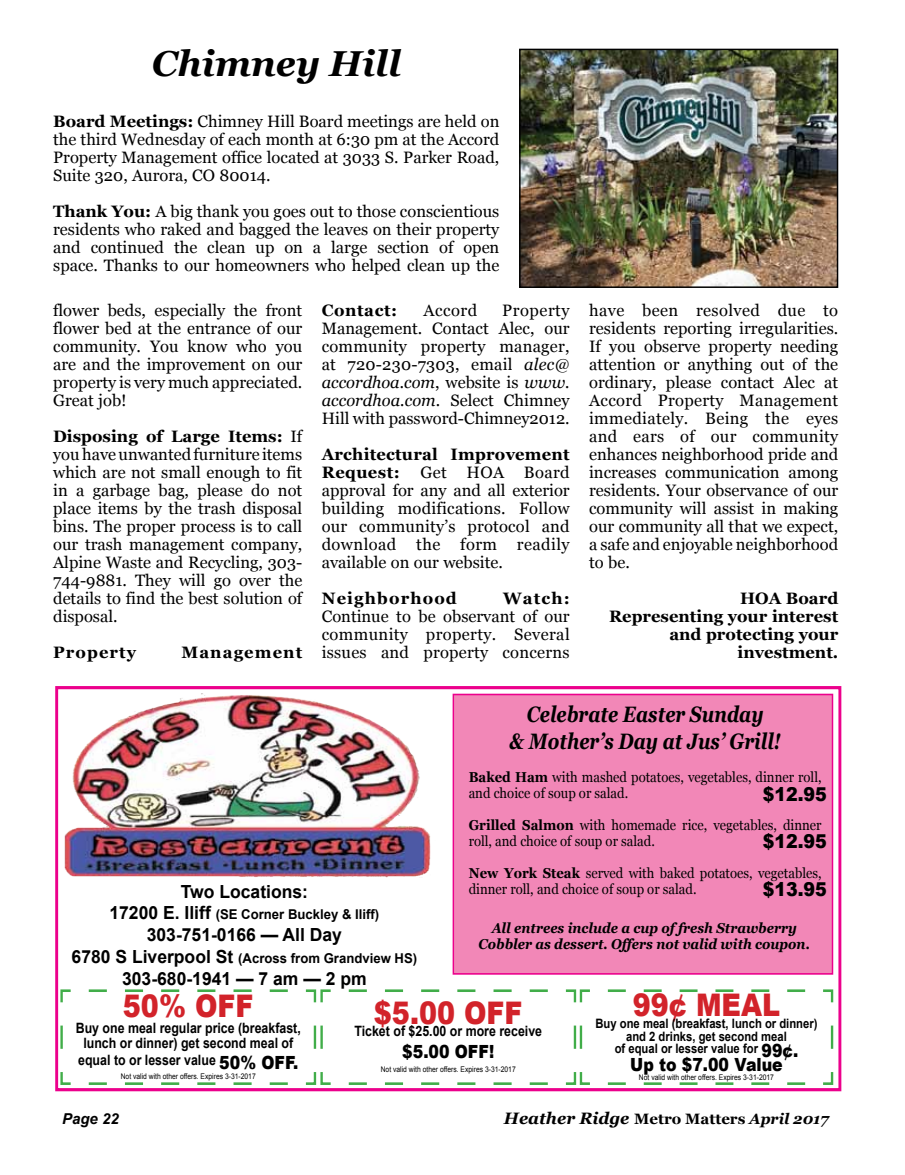
<style>
.page{position:relative;width:905px;height:1175px;background:#fff}
.page>*{position:absolute;margin:0;border:0;box-sizing:border-box;transform-origin:0 0}
.t1{font:italic 700 36px "Georgia";color:#000}
.t2{font:900 31.05px "Arial";color:#d2232a;scale:.87 1}
.t3{font:italic 700 22.35px/26.7px "Georgia";color:#000;text-align:center;scale:.82 1}
.t4{font:900 19.05px "Arial";color:#000;scale:.91 1}
.t5{font:900 18.15px "Arial";color:#000;scale:.87 1}
.t6{font:700 18px "Arial";color:#000}
.t7{font:16.5px/18px "Georgia";color:#000;text-align:justify}
.t8{font:700 16.5px/18px "Georgia";letter-spacing:.015em;color:#000}
.t9{font:italic 700 16.5px "Georgia";color:#000}
.t10{font:700 16.5px "Georgia";letter-spacing:.065em;color:#000}
.t11{font:700 16.5px "Georgia";letter-spacing:.07em;color:#000}
.t12{font:700 16.5px "Georgia";letter-spacing:.035em;color:#000}
.t13{font:italic 700 15px "Arial";color:#000}
.t14{font:14.4px/15.9px "Georgia";color:#000;scale:.91 1}
.t15{font:italic 700 14.4px/15.9px "Georgia";color:#000;text-align:center;scale:.91 1}
.t16{font:700 14.25px/16px "Arial";color:#000;text-align:center;scale:.87 1}
.t17{font:700 13.5px "Arial";color:#000}
.t18{font:700 12.9px/12.6px "Arial";color:#000;text-align:center;scale:.87 1}
.t19{font:7.8px "Arial";color:#000;scale:.87 1}
.s1{font-weight:700}
.s2{font-style:italic}
.s3{font-size:18px}
.s4{font-weight:900;font-size:18.15px}
.s5{font-style:normal;font-size:15px}
.s6{font-size:15px}
</style>
<div class="page">
<img style="left:522px;top:52px;width:313px;height:233px">
<div style="left:519px;top:49px;width:319px;height:239px;border:2px solid #000"></div>
<svg style="left:60px;top:989px;width:774px;height:96px"></svg>
<div style="left:55px;top:686px;width:786px;height:405px;border:3px solid #ec008c"></div>
<img style="left:64px;top:693px;width:367px;height:184px">
<div style="left:453px;top:694px;width:379px;height:279px;background:#f287b7"></div>
<div style="left:452px;top:693px;width:381px;height:281px;border:2px solid #ec008c"></div>
<h1 class="t1" style="left:152px;top:40px;width:250px">Chimney Hill</h1>
<p class="t7" style="left:53px;top:113px;width:447px"><span class="s1">Board Meetings:</span> Chimney Hill Board meetings are held on the third Wednesday of each month at 6:30 pm at the Accord Property Management office located at 3033 S. Parker Road, Suite 320, Aurora, CO 80014.</p>
<p class="t7" style="left:53px;top:203px;width:447px"><span class="s1">Thank You:</span> A big thank you goes out to those conscientious residents who raked and bagged the leaves on their property and continued the clean up on a large section of open space. Thanks to our homeowners who helped clean up the</p>
<p class="t7" style="left:53px;top:302px;width:251px">flower beds, especially the front flower bed at the entrance of our community. You know who you are and the improvement on our property is very much appreciated.<br>Great job!</p>
<p class="t7" style="left:53px;top:428px;width:251px"><span class="s1">Disposing of Large Items:</span> If you have unwanted furniture items which are not small enough to fit in a garbage bag, please do not place items by the trash disposal bins. The proper process is to call our trash management company, Alpine Waste and Recycling, 303- 744-9881. They will go over the details to find the best solution of disposal.</p>
<p class="t10" style="left:53px;top:642px;width:84px">Property</p>
<p class="t10" style="left:181px;top:642px;width:122px">Management</p>
<p class="t12" style="left:322px;top:300px;width:77px">Contact:</p>
<p class="t7" style="left:423px;top:302px;width:55px">Accord</p>
<p class="t7" style="left:322px;top:302px;width:249px;text-indent:180px">Property Management. Contact Alec, our community property manager, at 720-230-7303, email <span class="s2">alec@ accordhoa.com</span>, website is <span class="s2">www. accordhoa.com</span>. Select Chimney Hill with password-Chimney2012.</p>
<p class="t8" style="left:322px;top:445px;width:249px">Architectural Improvement<br>Request:</p>
<p class="t7" style="left:322px;top:464px;width:249px;text-indent:99px">Get HOA Board approval for any and all exterior building modifications. Follow our community’s protocol and download the form readily available on our website.</p>
<p class="t11" style="left:322px;top:588px;width:137px">Neighborhood</p>
<p class="t8" style="left:503px;top:589px;width:68px">Watch:</p>
<p class="t7" style="left:322px;top:608px;width:249px">Continue to be observant of our community property. Several issues and property concerns</p>
<p class="t7" style="left:589px;top:302px;width:251px">have been resolved due to residents reporting irregularities.<br>If you observe property needing attention or anything out of the ordinary, please contact Alec at Accord Property Management immediately. Being the eyes and ears of our community enhances neighborhood pride and increases communication among residents. Your observance of our community will assist in making our community all that we expect, a safe and enjoyable neighborhood to be.</p>
<p class="t8" style="left:609px;top:589px;width:231px;text-align:right">HOA Board<br>Representing your interest and protecting your investment.</p>
<p class="t6" style="left:181px;top:879px;width:129px">Two Locations:</p>
<p class="t17" style="left:109px;top:905px;width:271px"><span class="s3">17200 E. Iliff</span> (SE Corner Buckley &amp; Iliff)</p>
<p class="t6" style="left:147px;top:922px;width:197px">303-751-0166 — All Day</p>
<p class="t17" style="left:72px;top:949px;width:347px"><span class="s3">6780 S Liverpool St</span> (Across from Grandview HS)</p>
<p class="t6" style="left:122px;top:966px;width:246px">303-680-1941 — 7 am — 2 pm</p>
<h3 class="t3" style="left:509px;top:701px;width:332px">Celebrate Easter Sunday<br>&amp; Mother’s Day at Jus’ Grill!</h3>
<p class="t14" style="left:468px;top:769px;width:389px"><span class="s1">Baked Ham</span> with mashed potatoes, vegetables, dinner roll, and choice of soup or salad.</p>
<p class="t14" style="left:468px;top:817px;width:389px"><span class="s1">Grilled Salmon</span> with homemade rice, vegetables, dinner roll, and choice of soup or salad.</p>
<p class="t14" style="left:468px;top:865px;width:389px"><span class="s1">New York Steak</span> served with baked potatoes, vegetables, dinner roll, and choice of soup or salad.</p>
<p class="t4" style="left:762px;top:780px;width:72px">$12.95</p>
<p class="t4" style="left:762px;top:827px;width:72px">$12.95</p>
<p class="t4" style="left:762px;top:875px;width:72px">$13.95</p>
<p class="t15" style="left:478px;top:920px;width:365px">All entrees include a cup of fresh Strawberry<br>Cobbler as dessert. Offers not valid with coupon.</p>
<h2 class="t2" style="left:123px;top:983px;width:152px">50% OFF</h2>
<p class="t16" style="left:76px;top:1020px;width:260px">Buy one meal regular price (breakfast, lunch or dinner) get second meal of equal to or lesser value <span class="s4">50% OFF.</span></p>
<p class="t19" style="left:121px;top:1071px;width:157px">Not valid with other offers. Expires 3-31-2017</p>
<h2 class="t2" style="left:374px;top:990px;width:172px">$5.00 OFF</h2>
<p class="t16" style="left:354px;top:1023px;width:217px">Ticket of $25.00 or more receive</p>
<p class="t5" style="left:402px;top:1038px;width:107px">$5.00 OFF!</p>
<p class="t19" style="left:381px;top:1064px;width:157px">Not valid with other offers. Expires 3-31-2017</p>
<h2 class="t2" style="left:633px;top:982px;width:171px">99¢ MEAL</h2>
<p class="t18" style="left:595px;top:1017px;width:257px">Buy one meal (breakfast, lunch or dinner) and 2 drinks, get second meal<br>of equal or lesser value for <span class="s4">99¢.</span></p>
<p class="t5" style="left:630px;top:1051px;width:177px">Up to $7.00 Value</p>
<p class="t19" style="left:639px;top:1072px;width:157px">Not valid with other offers. Expires 3-31-2017</p>
<p class="t13" style="left:62px;top:1108px;width:58px">Page 22</p>
<p class="t9" style="left:504px;top:1107px;width:326px">Heather Ridge <span class="s5">Metro Matters</span> <span class="s6">April 2017</span></p>
</div>
